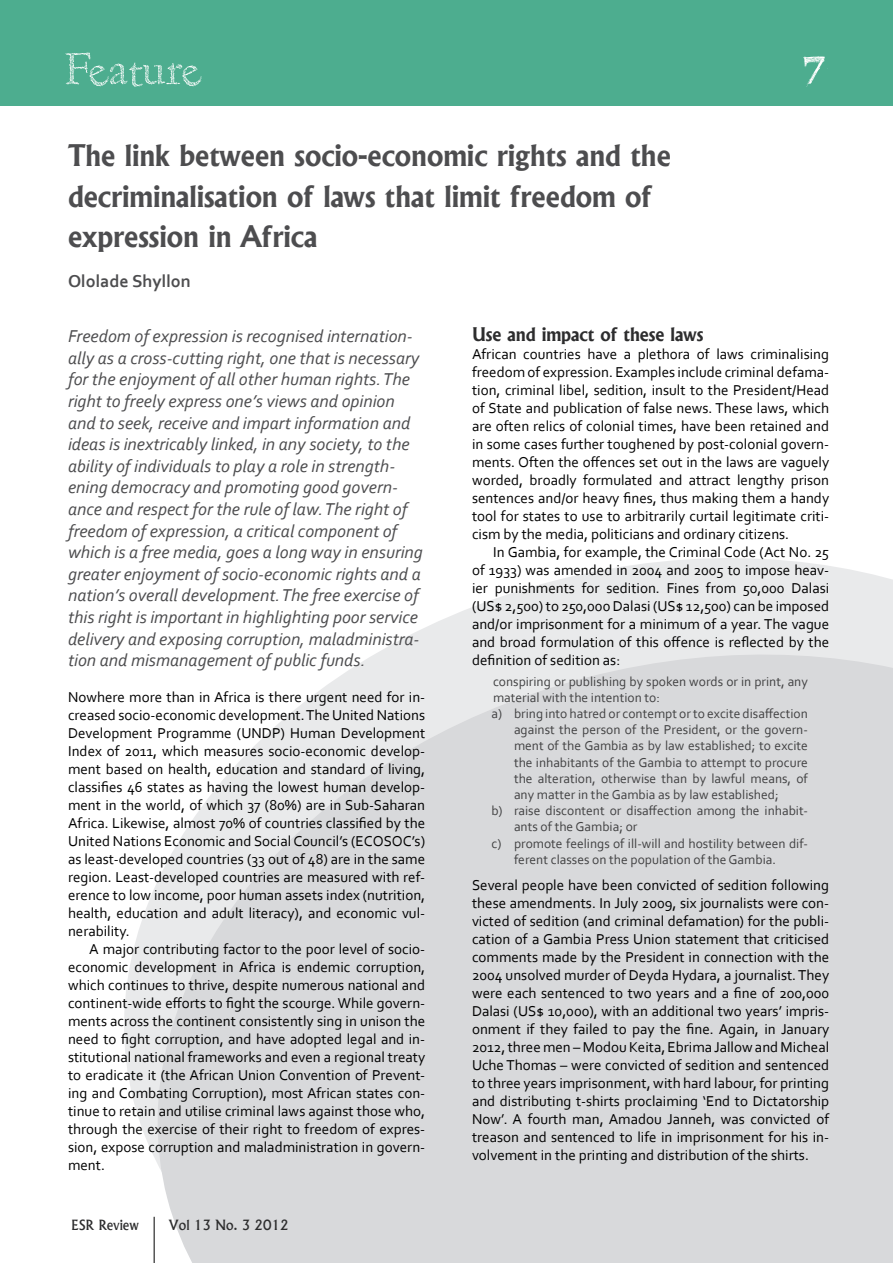
<style>
.page{position:relative;width:893px;height:1263px;background:#fff}
.page>*{position:absolute;margin:0;border:0;box-sizing:border-box;transform-origin:0 0}
.t1{font:54px "Fragile Decay";color:#fff}
.t2{font:51px "karabin E.";color:#fff}
.t3{font:700 28.5px/40.5px "Albertus";color:#4d4d4f}
.t4{font:italic 18px/21.6px "Corbel";color:#4d4d4f}
.t5{font:700 18px "Albertus";color:#2d2d2e}
.t6{font:700 18px "Corbel";color:#4d4d4f}
.t7{font:15px/18px "Corbel";color:#000;text-align:justify}
.t8{font:13.5px "Corbel";color:#414142}
.t9{font:500 13.5px "Albertus";color:#2d2d2e}
</style>
<div class="page">
<svg style="left:124px;top:558px;width:769px;height:705px;background:#dfe0e2"></svg>
<hr style="left:154px;top:1217px;width:1px;height:46px;background:#000">
<div style="left:0;top:0;width:893px;height:105px;background:#4dad8f"></div>
<h1 class="t1" style="left:64px;top:31px;width:140px">Feature</h1>
<h2 class="t2" style="left:804px;top:42px;width:22px">7</h2>
<h3 class="t3" style="left:68px;top:136px;width:604px">The link between socio-economic rights and the decriminalisation of laws that limit freedom of expression in Africa</h3>
<p class="t6" style="left:68px;top:270px;width:124px">Ololade Shyllon</p>
<p class="t4" style="left:68px;top:325px;width:356px">Freedom of expression is recognised internation&shy;ally as a cross-cutting right, one that is necessary for the enjoyment of all other human rights. The right to freely express one’s views and opinion and to seek, receive and impart information and ideas is inextricably linked, in any society, to the ability of individuals to play a role in strength&shy;ening democracy and promoting good govern&shy;ance and respect for the rule of law. The right of freedom of expression, a critical component of which is a free media, goes a long way in ensuring greater enjoyment of socio-economic rights and a nation’s overall development. The free exercise of this right is important in highlighting poor service delivery and exposing corruption, maladministra&shy;tion and mismanagement of public funds.</p>
<p class="t7" style="left:68px;top:688px;width:359px">Nowhere more than in Africa is there urgent need for in&shy;creased socio-economic development. The United Nations Development Programme (UNDP) Human Development Index of 2011, which measures socio-economic develop&shy;ment based on health, education and standard of living, classifies 46 states as having the lowest human develop&shy;ment in the world, of which 37 (80%) are in Sub-Saharan Africa. Likewise, almost 70% of countries classified by the United Nations Economic and Social Council’s (ECOSOC’s) as least-developed countries (33 out of 48) are in the same region. Least-developed countries are measured with ref&shy;erence to low income, poor human assets index (nutrition, health, education and adult literacy), and economic vul&shy;nerability.</p>
<p class="t7" style="left:68px;top:940px;width:359px;text-indent:21px">A major contributing factor to the poor level of socio&shy;economic development in Africa is endemic corruption, which continues to thrive, despite numerous national and continent-wide efforts to fight the scourge. While govern&shy;ments across the continent consistently sing in unison the need to fight corruption, and have adopted legal and in&shy;stitutional national frameworks and even a regional treaty to eradicate it (the African Union Convention of Prevent&shy;ing and Combating Corruption), most African states con&shy;tinue to retain and utilise criminal laws against those who, through the exercise of their right to freedom of expres&shy;sion, expose corruption and maladministration in govern&shy;ment.</p>
<p class="t5" style="left:472px;top:323px;width:233px">Use and impact of these laws</p>
<p class="t7" style="left:472px;top:345px;width:359px">African countries have a plethora of laws criminalising freedom of expression. Examples include criminal defama&shy;tion, criminal libel, sedition, insult to the President/Head of State and publication of false news. These laws, which are often relics of colonial times, have been retained and in some cases further toughened by post-colonial govern&shy;ments. Often the offences set out in the laws are vaguely worded, broadly formulated and attract lengthy prison sentences and/or heavy fines, thus making them a handy tool for states to use to arbitrarily curtail legitimate criti&shy;cism by the media, politicians and ordinary citizens.</p>
<p class="t7" style="left:472px;top:543px;width:359px;text-indent:21px">In Gambia, for example, the Criminal Code (Act No. 25 of 1933) was amended in 2004 and 2005 to impose heav&shy;ier punishments for sedition. Fines from 50,000 Dalasi (US$ 2,500) to 250,000 Dalasi (US$ 12,500) can be imposed and/or imprisonment for a minimum of a year. The vague and broad formulation of this offence is reflected by the definition of sedition as:</p>
<p class="t8" style="left:493px;top:673px;width:316px">conspiring or publishing by spoken words or in print, any</p>
<p class="t8" style="left:493px;top:689px;width:168px">material with the intention to:</p>
<p class="t8" style="left:491px;top:705px;width:318px">a) bring into hatred or contempt or to excite disaffection</p>
<p class="t8" style="left:514px;top:721px;width:295px">against the person of the President, or the govern-</p>
<p class="t8" style="left:514px;top:737px;width:295px">ment of the Gambia as by law established; to excite</p>
<p class="t8" style="left:514px;top:754px;width:295px">the inhabitants of the Gambia to attempt to procure</p>
<p class="t8" style="left:514px;top:770px;width:295px">the alteration, otherwise than by lawful means, of</p>
<p class="t8" style="left:514px;top:786px;width:266px">any matter in the Gambia as by law established;</p>
<p class="t8" style="left:491px;top:802px;width:318px">b) raise discontent or disaffection among the inhabit-</p>
<p class="t8" style="left:514px;top:818px;width:125px">ants of the Gambia; or</p>
<p class="t8" style="left:491px;top:835px;width:318px">c) promote feelings of ill-will and hostility between dif-</p>
<p class="t8" style="left:514px;top:851px;width:263px">ferent classes on the population of the Gambia.</p>
<p class="t7" style="left:472px;top:876px;width:359px">Several people have been convicted of sedition following these amendments. In July 2009, six journalists were con&shy;victed of sedition (and criminal defamation) for the publi&shy;cation of a Gambia Press Union statement that criticised comments made by the President in connection with the 2004 unsolved murder of Deyda Hydara, a journalist. They were each sentenced to two years and a fine of 200,000<br>Dalasi (US$ 10,000), with an additional two years’ impris&shy;onment if they failed to pay the fine. Again, in January 2012, three men – Modou Keita, Ebrima Jallow and Micheal Uche Thomas – were convicted of sedition and sentenced to three years imprisonment, with hard labour, for printing and distributing t-shirts proclaiming ‘End to Dictatorship Now’. A fourth man, Amadou Janneh, was convicted of treason and sentenced to life in imprisonment for his in&shy;volvement in the printing and distribution of the shirts.</p>
<p class="t9" style="left:71px;top:1216px;width:69px">ESR Review</p>
<p class="t9" style="left:168px;top:1216px;width:121px">Vol 13 No. 3 2012</p>
</div>
